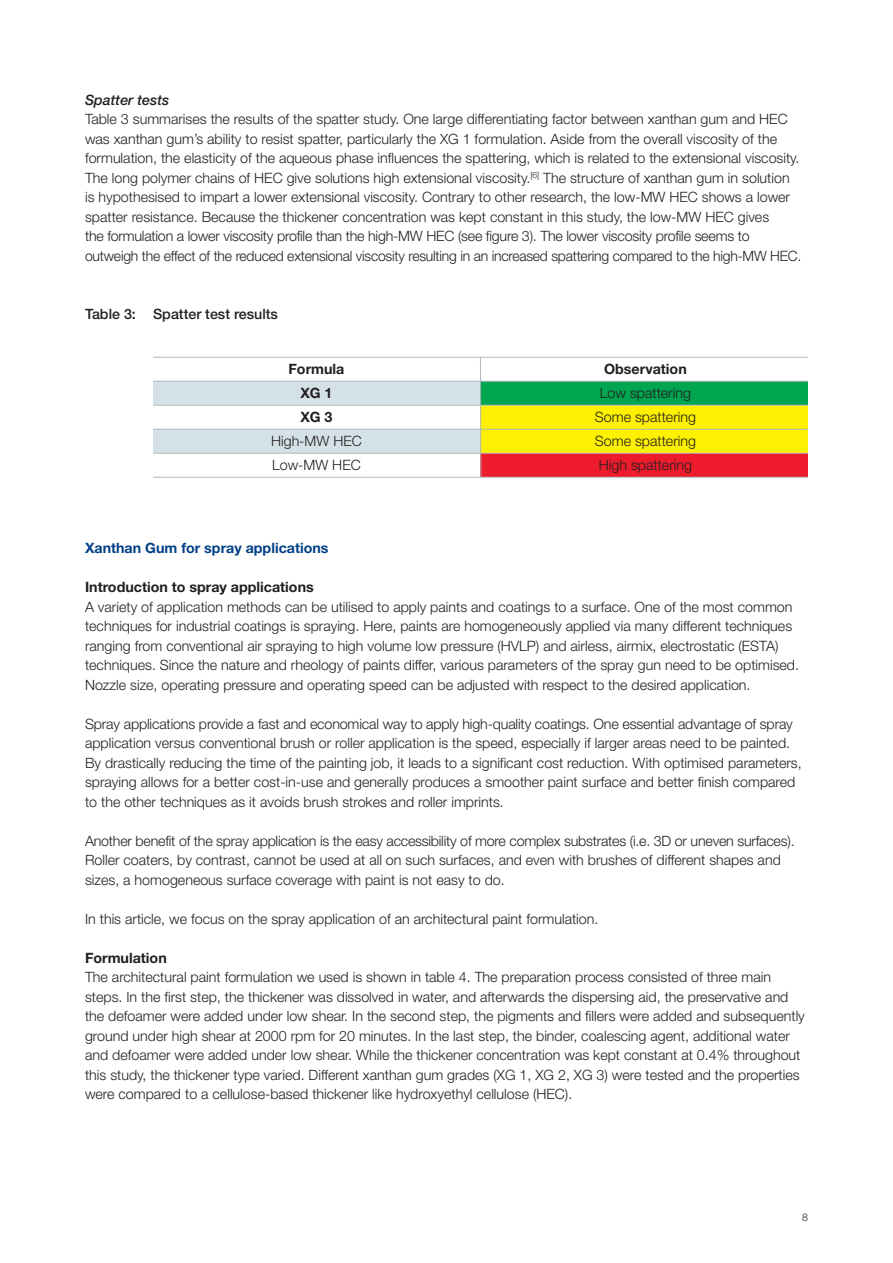
<style>
.page{position:relative;width:893px;height:1263px;background:#fff}
.page>*{position:absolute;margin:0;border:0;box-sizing:border-box;transform-origin:0 0}
.t1{font:300 14.25px/19.5px "Helvetica Neue";color:#231f20}
.t2{font:700 14.25px "Helvetica Neue";color:#231f20}
.t3{font:700 14.25px "Helvetica Neue";color:#014086}
.t4{font:500 14.25px "Helvetica Neue";color:#231f20}
.t5{font:italic 500 14.25px "Helvetica Neue";color:#231f20}
.t6{font:300 10.5px "Helvetica Neue";color:#231f20}
</style>
<div class="page">
<div style="left:481px;top:381px;width:327px;height:24px;background:#00a54f"></div>
<div style="left:481px;top:405px;width:327px;height:48px;background:#fff101"></div>
<div style="left:481px;top:453px;width:327px;height:24px;background:#ee1b2d"></div>
<div style="left:153px;top:430px;width:327px;height:23px;background:#d4e2e8"></div>
<svg style="left:480px;top:358px;width:2px;height:119px"></svg>
<div style="left:153px;top:381px;width:327px;height:24px;background:#d4e2e8"></div>
<hr style="left:153px;top:357px;width:655px;height:1px;background:#b1b9bf">
<hr style="left:153px;top:381px;width:655px;height:1px;background:#b1b9bf">
<hr style="left:153px;top:405px;width:655px;height:1px;background:#b1b9bf">
<hr style="left:153px;top:429px;width:655px;height:1px;background:#b1b9bf">
<hr style="left:153px;top:453px;width:655px;height:1px;background:#b1b9bf">
<hr style="left:153px;top:477px;width:655px;height:1px;background:#b1b9bf">
<p class="t5" style="left:85px;top:94px;width:86px">Spatter tests</p>
<p class="t1" style="left:85px;top:111px;width:718px">Table 3 summarises the results of the spatter study. One large differentiating factor between xanthan gum and HEC was xanthan gum’s ability to resist spatter, particularly the XG 1 formulation. Aside from the overall viscosity of the formulation, the elasticity of the aqueous phase influences the spattering, which is related to the extensional viscosity.<br>The long polymer chains of HEC give solutions high extensional viscosity.<sup>[6]</sup> The structure of xanthan gum in solution is hypothesised to impart a lower extensional viscosity. Contrary to other research, the low-MW HEC shows a lower spatter resistance. Because the thickener concentration was kept constant in this study, the low-MW HEC gives<br>the formulation a lower viscosity profile than the high-MW HEC (see figure 3). The lower viscosity profile seems to outweigh the effect of the reduced extensional viscosity resulting in an increased spattering compared to the high-MW HEC.</p>
<p class="t4" style="left:85px;top:309px;width:194px">Table 3: Spatter test results</p>
<p class="t2" style="left:288px;top:364px;width:57px">Formula</p>
<p class="t2" style="left:604px;top:364px;width:84px">Observation</p>
<p class="t2" style="left:300px;top:388px;width:34px">XG 1</p>
<p class="t1" style="left:600px;top:385px;width:93px">Low spattering</p>
<p class="t2" style="left:300px;top:412px;width:34px">XG 3</p>
<p class="t1" style="left:595px;top:409px;width:103px">Some spattering</p>
<p class="t1" style="left:271px;top:433px;width:92px">High-MW HEC</p>
<p class="t1" style="left:595px;top:433px;width:103px">Some spattering</p>
<p class="t1" style="left:272px;top:457px;width:90px">Low-MW HEC</p>
<p class="t1" style="left:599px;top:457px;width:95px">High spattering</p>
<p class="t3" style="left:85px;top:543px;width:245px">Xanthan Gum for spray applications</p>
<p class="t2" style="left:85px;top:582px;width:230px">Introduction to spray applications</p>
<p class="t1" style="left:85px;top:598px;width:716px">A variety of application methods can be utilised to apply paints and coatings to a surface. One of the most common techniques for industrial coatings is spraying. Here, paints are homogeneously applied via many different techniques ranging from conventional air spraying to high volume low pressure (HVLP) and airless, airmix, electrostatic (ESTA) techniques. Since the nature and rheology of paints differ, various parameters of the spray gun need to be optimised.<br>Nozzle size, operating pressure and operating speed can be adjusted with respect to the desired application.</p>
<p class="t1" style="left:85px;top:715px;width:718px">Spray applications provide a fast and economical way to apply high-quality coatings. One essential advantage of spray application versus conventional brush or roller application is the speed, especially if larger areas need to be painted.<br>By drastically reducing the time of the painting job, it leads to a significant cost reduction. With optimised parameters, spraying allows for a better cost-in-use and generally produces a smoother paint surface and better finish compared to the other techniques as it avoids brush strokes and roller imprints.</p>
<p class="t1" style="left:85px;top:832px;width:711px">Another benefit of the spray application is the easy accessibility of more complex substrates (i.e. 3D or uneven surfaces).<br>Roller coaters, by contrast, cannot be used at all on such surfaces, and even with brushes of different shapes and sizes, a homogeneous surface coverage with paint is not easy to do.</p>
<p class="t1" style="left:85px;top:910px;width:515px">In this article, we focus on the spray application of an architectural paint formulation.</p>
<p class="t2" style="left:85px;top:952px;width:83px">Formulation</p>
<p class="t1" style="left:85px;top:969px;width:721px">The architectural paint formulation we used is shown in table 4. The preparation process consisted of three main steps. In the first step, the thickener was dissolved in water, and afterwards the dispersing aid, the preservative and the defoamer were added under low shear. In the second step, the pigments and fillers were added and subsequently ground under high shear at 2000 rpm for 20 minutes. In the last step, the binder, coalescing agent, additional water and defoamer were added under low shear. While the thickener concentration was kept constant at 0.4% throughout this study, the thickener type varied. Different xanthan gum grades (XG 1, XG 2, XG 3) were tested and the properties were compared to a cellulose-based thickener like hydroxyethyl cellulose (HEC).</p>
<p class="t6" style="left:802px;top:1213px;width:7px">8</p>
</div>
